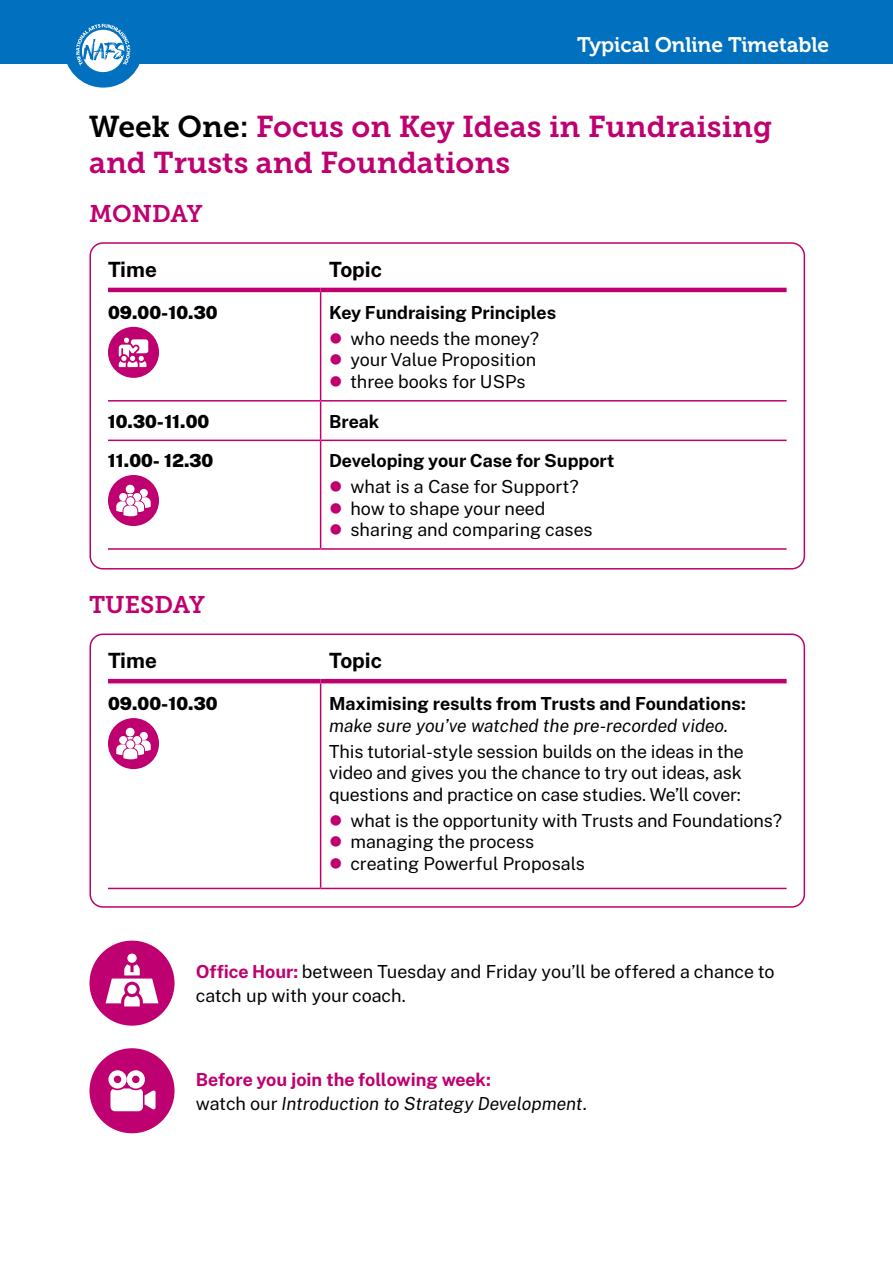
<style>
.page{position:relative;width:893px;height:1263px;background:#fff}
.page>*{position:absolute;margin:0;border:0;box-sizing:border-box;transform-origin:0 0}
.t1{font:30px/36px "Museo Slab 700";color:#bf0070}
.t2{font:24px "Museo Slab 700";letter-spacing:-.005em;color:#bf0070}
.t3{font:21px "Museo 700";color:#fff}
.t4{font:700 21px "Public Sans";color:#000}
.t5{font:18px/21.6px "Public Sans";letter-spacing:-.005em;color:#000;text-align:justify}
.t6{font:italic 18px/24px "Public Sans";color:#000}
.t7{font:700 18px "Public Sans";color:#000}
.t8{font:900 18px "Public Sans";color:#000}
.s1{color:#000}
.s2{color:#bf0070}
.s3{font-weight:700;color:#bf0070}
.s4{font-weight:700;font-style:normal;color:#bf0070}
.s5{font-style:normal}
</style>
<div class="page">
<div style="left:0;top:0;width:893px;height:64px;background:#0070bf"></div>
<div style="left:64px;top:9px;width:79px;height:79px;background:#0070bf;border-radius:50%"></div>
<svg style="left:76px;top:24px;width:54px;height:48px"></svg>
<hr style="left:321px;top:288px;width:466px;height:4px;background:#bf0070">
<hr style="left:320px;top:401px;width:1px;height:39px;background:#bf0070">
<hr style="left:108px;top:440px;width:213px;height:1px;background:#bf0070">
<hr style="left:321px;top:440px;width:466px;height:1px;background:#bf0070">
<hr style="left:320px;top:441px;width:1px;height:107px;background:#bf0070">
<hr style="left:108px;top:288px;width:213px;height:4px;background:#bf0070">
<hr style="left:320px;top:292px;width:1px;height:108px;background:#bf0070">
<hr style="left:108px;top:400px;width:213px;height:1px;background:#bf0070">
<hr style="left:321px;top:400px;width:466px;height:1px;background:#bf0070">
<hr style="left:108px;top:548px;width:213px;height:2px;background:#bf0070">
<hr style="left:321px;top:548px;width:466px;height:2px;background:#bf0070">
<div style="left:108px;top:327px;width:51px;height:51px;background:#bf0070;border-radius:50%"></div>
<svg style="left:119px;top:338px;width:29px;height:29px"></svg>
<div style="left:108px;top:475px;width:51px;height:51px;background:#bf0070;border-radius:50%"></div>
<svg style="left:116px;top:485px;width:35px;height:31px"></svg>
<div style="left:89px;top:242px;width:716px;height:327px;border:2px solid #bf0070;border-radius:13px"></div>
<hr style="left:321px;top:679px;width:466px;height:4px;background:#bf0070">
<hr style="left:108px;top:679px;width:213px;height:4px;background:#bf0070">
<hr style="left:320px;top:683px;width:1px;height:205px;background:#bf0070">
<hr style="left:108px;top:888px;width:213px;height:1px;background:#bf0070">
<hr style="left:321px;top:888px;width:466px;height:1px;background:#bf0070">
<div style="left:108px;top:718px;width:51px;height:51px;background:#bf0070;border-radius:50%"></div>
<svg style="left:116px;top:728px;width:35px;height:31px"></svg>
<div style="left:89px;top:633px;width:716px;height:275px;border:2px solid #bf0070;border-radius:13px"></div>
<div style="left:89px;top:1048px;width:86px;height:85px;background:#bf0070;border-radius:50%"></div>
<svg style="left:108px;top:1070px;width:48px;height:41px"></svg>
<div style="left:89px;top:941px;width:86px;height:85px;background:#bf0070;border-radius:50%"></div>
<div style="left:127px;top:953px;width:10px;height:10px;background:#fff;border-radius:50%"></div>
<svg style="left:106px;top:964px;width:52px;height:42px"></svg>
<p class="t3" style="left:577px;top:33px;width:254px">Typical Online Timetable</p>
<h1 class="t1" style="left:89px;top:109px;width:685px"><span class="s1">Week One:</span> Focus on Key Ideas in Fundraising and Trusts and Foundations</h1>
<h2 class="t2" style="left:89px;top:200px;width:115px">MONDAY</h2>
<p class="t4" style="left:108px;top:253px;width:50px">Time</p>
<p class="t4" style="left:329px;top:253px;width:54px">Topic</p>
<p class="t8" style="left:108px;top:298px;width:111px">09.00-10.30</p>
<p class="t7" style="left:329px;top:298px;width:229px">Key Fundraising Principles</p>
<p class="t5" style="left:329px;top:327px;width:212px"><span class="s2">●</span> who needs the money?</p>
<p class="t5" style="left:329px;top:348px;width:209px"><span class="s2">●</span> your Value Proposition</p>
<p class="t5" style="left:329px;top:370px;width:198px"><span class="s2">●</span> three books for USPs</p>
<p class="t8" style="left:108px;top:407px;width:103px">10.30-11.00</p>
<p class="t7" style="left:329px;top:407px;width:52px">Break</p>
<p class="t8" style="left:108px;top:446px;width:107px">11.00- 12.30</p>
<p class="t7" style="left:329px;top:446px;width:287px">Developing your Case for Support</p>
<p class="t5" style="left:329px;top:475px;width:252px"><span class="s2">●</span> what is a Case for Support?</p>
<p class="t5" style="left:329px;top:496px;width:218px"><span class="s2">●</span> how to shape your need</p>
<p class="t5" style="left:329px;top:518px;width:265px"><span class="s2">●</span> sharing and comparing cases</p>
<h2 class="t2" style="left:89px;top:591px;width:117px">TUESDAY</h2>
<p class="t4" style="left:108px;top:644px;width:50px">Time</p>
<p class="t4" style="left:329px;top:644px;width:54px">Topic</p>
<p class="t8" style="left:108px;top:689px;width:111px">09.00-10.30</p>
<p class="t7" style="left:329px;top:689px;width:418px">Maximising results from Trusts and Foundations:</p>
<p class="t6" style="left:329px;top:712px;width:401px">make sure you’ve watched the pre-recorded video.</p>
<p class="t5" style="left:329px;top:739px;width:416px">This tutorial-style session builds on the ideas in the video and gives you the chance to try out ideas, ask questions and practice on case studies. We’ll cover:</p>
<p class="t5" style="left:329px;top:808px;width:455px"><span class="s2">●</span> what is the opportunity with Trusts and Foundations?</p>
<p class="t5" style="left:329px;top:830px;width:207px"><span class="s2">●</span> managing the process</p>
<p class="t5" style="left:329px;top:852px;width:258px"><span class="s2">●</span> creating Powerful Proposals</p>
<p class="t5" style="left:196px;top:959px;width:580px;line-height:24px"><span class="s3">Office Hour:</span> between Tuesday and Friday you’ll be offered a chance to catch up with your coach.</p>
<p class="t6" style="left:196px;top:1066px;width:392px"><span class="s4">Before you join the following week:<br></span><span class="s5">watch our</span> Introduction to Strategy Development<span class="s5">.</span></p>
</div>
